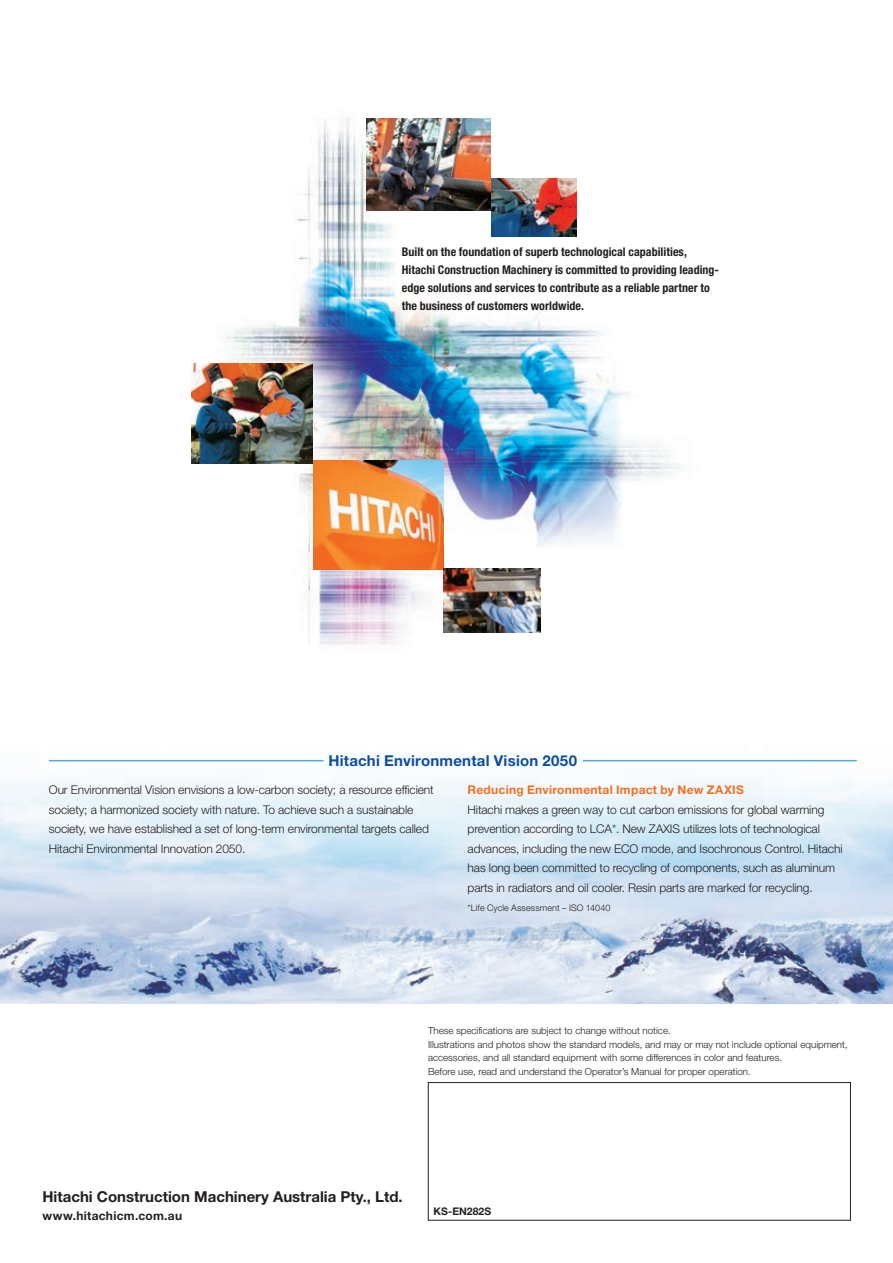
<style>
.page{position:relative;width:893px;height:1263px;background:#fff}
.page>*{position:absolute;margin:0;border:0;box-sizing:border-box;transform-origin:0 0}
.t1{font:700 15px "Helvetica Neue";color:#231f20}
.t2{font:700 15px "Helvetica Neue";letter-spacing:.015em;color:#0d4da1}
.t3{font:300 12px/19.5px "Helvetica Neue";letter-spacing:-.01em;color:#231f20}
.t4{font:700 condensed 12px/18px "Helvetica Neue";letter-spacing:.005em;color:#231f20}
.t5{font:700 12px "Helvetica Neue";letter-spacing:.025em;color:#f36e21}
.t6{font:700 12px "Helvetica Neue";letter-spacing:.025em;color:#231f20}
.t7{font:700 10.5px "Helvetica Neue";color:#231f20}
.t8{font:300 9.75px/13.5px "Helvetica Neue";color:#231f20}
.t9{font:300 9px "Helvetica Neue";letter-spacing:.015em;color:#231f20}
</style>
<div class="page">
<div style="left:428px;top:1082px;width:423px;height:138px;border:1px solid #231f20"></div>
<img style="left:191px;top:118px;width:491px;height:527px">
<img style="left:367px;top:119px;width:123px;height:92px">
<img style="left:491px;top:178px;width:85px;height:58px">
<img style="left:192px;top:364px;width:121px;height:99px">
<img style="left:313px;top:461px;width:130px;height:109px">
<img style="left:443px;top:569px;width:97px;height:63px">
<img style="left:0;top:759px;width:893px;height:244px">
<hr style="left:49px;top:760px;width:275px;height:1px;background:#5ba8dc">
<hr style="left:583px;top:760px;width:274px;height:1px;background:#5ba8dc">
<p class="t4" style="left:402px;top:243px;width:319px">Built on the foundation of superb technological capabilities, Hitachi Construction Machinery is committed to providing leading&shy;edge solutions and services to contribute as a reliable partner to the business of customers worldwide.</p>
<p class="t2" style="left:328px;top:752px;width:250px">Hitachi Environmental Vision 2050</p>
<p class="t3" style="left:49px;top:780px;width:386px">Our Environmental Vision envisions a low-carbon society; a resource efficient society; a harmonized society with nature. To achieve such a sustainable society, we have established a set of long-term environmental targets called Hitachi Environmental Innovation 2050.</p>
<p class="t5" style="left:468px;top:782px;width:278px">Reducing Environmental Impact by New ZAXIS</p>
<p class="t3" style="left:468px;top:799px;width:376px">Hitachi makes a green way to cut carbon emissions for global warming prevention according to LCA*. New ZAXIS utilizes lots of technological advances, including the new ECO mode, and Isochronous Control. Hitachi has long been committed to recycling of components, such as aluminum parts in radiators and oil cooler. Resin parts are marked for recycling.</p>
<p class="t9" style="left:468px;top:902px;width:144px">*Life Cycle Assessment – ISO 14040</p>
<p class="t8" style="left:428px;top:1024px;width:421px">These specifications are subject to change without notice.<br>Illustrations and photos show the standard models, and may or may not include optional equipment, accessories, and all standard equipment with some differences in color and features.<br>Before use, read and understand the Operator’s Manual for proper operation.</p>
<p class="t1" style="left:43px;top:1187px;width:362px">Hitachi Construction Machinery Australia Pty., Ltd.</p>
<p class="t6" style="left:43px;top:1209px;width:141px">www.hitachicm.com.au</p>
<p class="t7" style="left:434px;top:1204px;width:59px">KS-EN282S</p>
</div>
